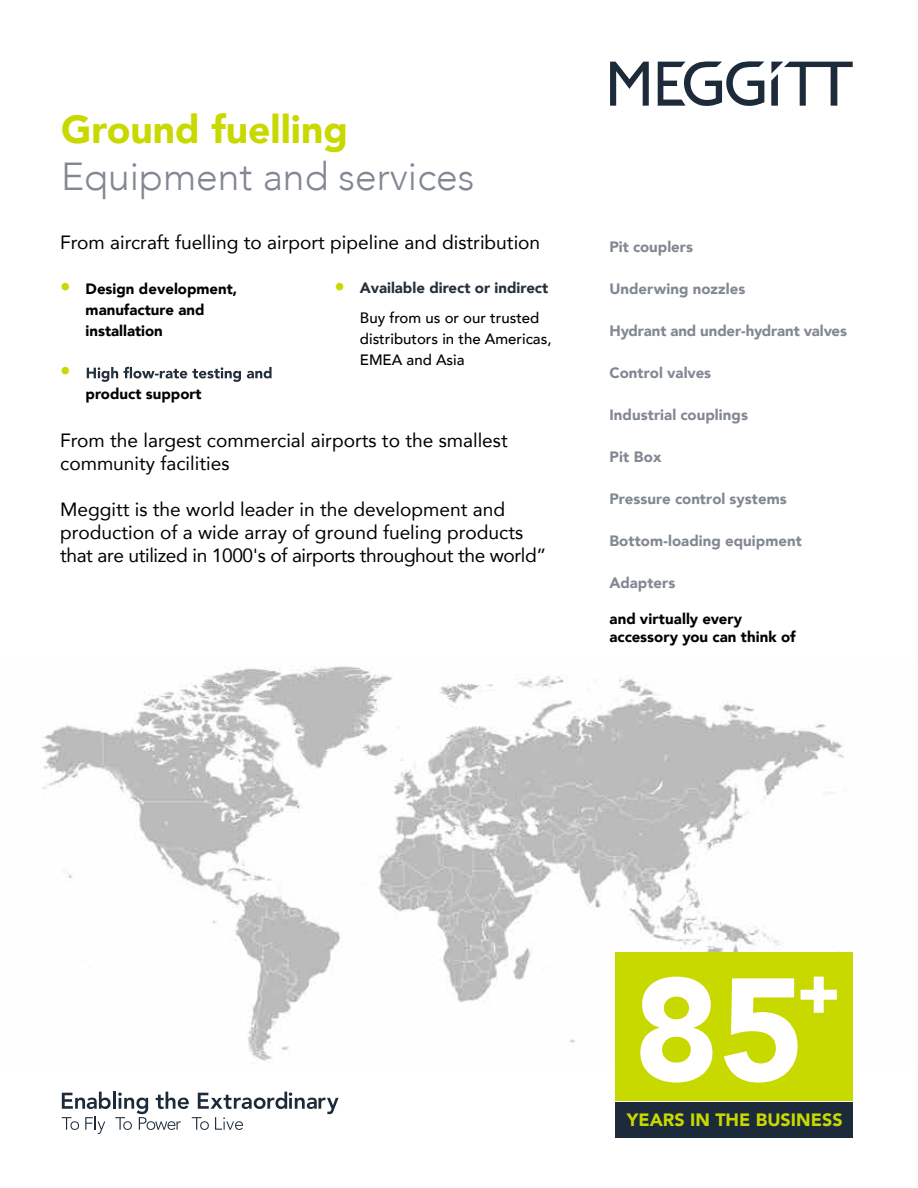
<style>
.page{position:relative;width:918px;height:1188px;background:#fff}
.page>*{position:absolute;margin:0;border:0;box-sizing:border-box;transform-origin:0 0}
.t1{font:300 39px "Avenir";color:#828893}
.t2{font:900 39px "Avenir";color:#c8d900}
.t3{font:900 21px "Avenir";color:#c8d900}
.t4{font:19.2px/23px "Avenir";color:#000}
.t5{font:900 17.85px "Avenir";color:#c8d900}
.t6{font:900 15px "Avenir";color:#828893}
.t7{font:900 15px/21px "Avenir";color:#000}
.t8{font:500 15px "Avenir";color:#000}
.t9{font:900 15px "Avenir";color:#25303b}
.s1{font-size:21px;color:#c8d900}
</style>
<div class="page">
<img style="left:41px;top:666px;width:812px;height:395px">
<svg style="left:87px;top:367px;width:185px;height:15px"></svg>
<svg style="left:62px;top:1092px;width:277px;height:42px"></svg>
<svg style="left:658px;top:61px;width:106px;height:45px"></svg>
<svg style="left:610px;top:62px;width:39px;height:44px"></svg>
<svg style="left:771px;top:62px;width:82px;height:44px"></svg>
<div style="left:615px;top:1102px;width:238px;height:35px;background:#1c2a3a"></div>
<div style="left:615px;top:953px;width:238px;height:148px;background:#c8d900"></div>
<svg style="left:640px;top:977px;width:72px;height:106px"></svg>
<svg style="left:724px;top:977px;width:113px;height:106px"></svg>
<h1 class="t2" style="left:61px;top:96px;width:288px">Ground fuelling</h1>
<h1 class="t1" style="left:61px;top:154px;width:415px">Equipment and services</h1>
<p class="t4" style="left:60px;top:231px;width:482px">From aircraft fuelling to airport pipeline and distribution</p>
<p class="t7" style="left:86px;top:278px;width:153px;text-indent:-26px"><span class="s1">•</span> Design development, manufacture and installation</p>
<p class="t3" style="left:60px;top:353px;width:12px">•</p>
<p class="t7" style="left:86px;top:383px;width:118px">product support</p>
<p class="t3" style="left:334px;top:269px;width:12px">•</p>
<p class="t9" style="left:360px;top:275px;width:190px">Available direct or indirect</p>
<p class="t8" style="left:360px;top:305px;width:181px">Buy from us or our trusted</p>
<p class="t8" style="left:360px;top:347px;width:106px">EMEA and Asia</p>
<p class="t8" style="left:360px;top:326px;width:193px">distributors in the Americas,</p>
<p class="t4" style="left:60px;top:429px;width:449px">From the largest commercial airports to the smallest community facilities</p>
<p class="t4" style="left:60px;top:497px;width:488px">Meggitt is the world leader in the development and production of a wide array of ground fueling products that are utilized in 1000's of airports throughout the world”</p>
<p class="t6" style="left:609px;top:234px;width:85px">Pit couplers</p>
<p class="t6" style="left:609px;top:276px;width:137px">Underwing nozzles</p>
<p class="t6" style="left:609px;top:318px;width:239px">Hydrant and under-hydrant valves</p>
<p class="t6" style="left:609px;top:360px;width:103px">Control valves</p>
<p class="t6" style="left:609px;top:402px;width:140px">Industrial couplings</p>
<p class="t6" style="left:609px;top:444px;width:54px">Pit Box</p>
<p class="t6" style="left:609px;top:486px;width:179px">Pressure control systems</p>
<p class="t6" style="left:609px;top:528px;width:194px">Bottom-loading equipment</p>
<p class="t6" style="left:609px;top:570px;width:67px">Adapters</p>
<p class="t7" style="left:609px;top:609px;width:188px;line-height:18px">and virtually every accessory you can think of</p>
<p class="t5" style="left:627px;top:1104px;width:217px">YEARS IN THE BUSINESS</p>
</div>
